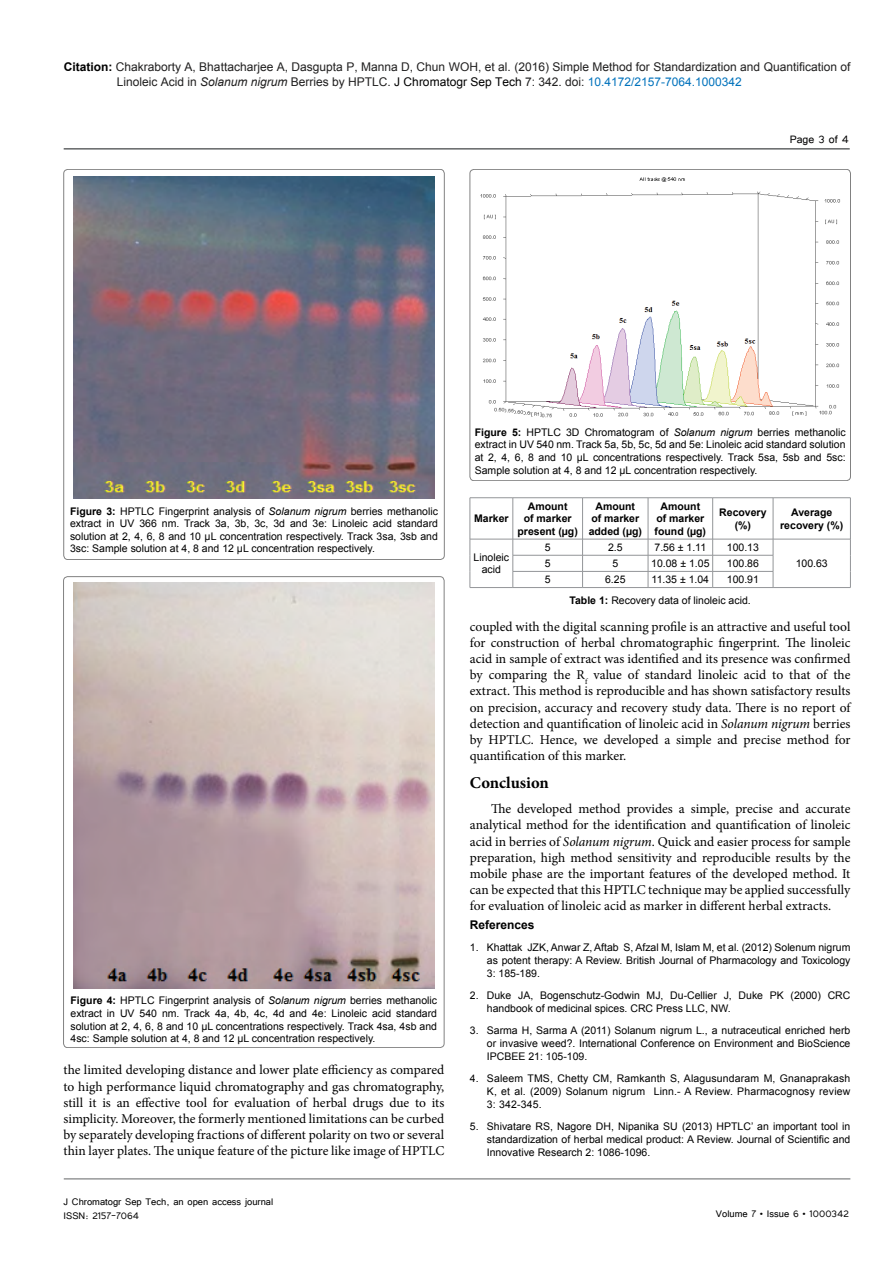
<style>
.page{position:relative;width:893px;height:1263px;background:#fff}
.page>*{position:absolute;margin:0;border:0;box-sizing:border-box;transform-origin:0 0}
.sh{font:700 16.5px "Minion Pro";color:#000}
.t1{font:13.5px/16.2px "Minion Pro";color:#000;text-align:justify}
.t2{font:13.5px "Tunga";color:#000}
.t3{font:12px/15px "Arial";color:#201f1f}
.t4{font:12px/14.4px "Tunga";color:#000}
.List_Paragraph{font:700 12px "Arial";color:#000}
.t5{font:10.5px/12.6px "Arial";color:#000;text-align:justify}
.t6{font:700 10.5px/12.6px "Arial";color:#000;text-align:center}
.s1{font-weight:700;color:#000}
.s2{font-style:italic}
.s3{color:#000}
.s4{color:#0072bc}
.s5{font-weight:700}
</style>
<div class="page">
<hr style="left:64px;top:148px;width:786px;height:2px;background:#636567">
<hr style="left:64px;top:1179px;width:786px;height:1px;background:#636567">
<img style="left:480px;top:177px;width:361px;height:241px">
<div style="left:470px;top:169px;width:380px;height:312px;border:1px solid #010000;border-radius:4px"></div>
<img style="left:73px;top:176px;width:362px;height:322px">
<div style="left:64px;top:169px;width:380px;height:391px;border:1px solid #010000;border-radius:4px"></div>
<img style="left:73px;top:582px;width:362px;height:406px">
<hr style="left:470px;top:497px;width:43px;height:1px;background:#939598">
<hr style="left:470px;top:498px;width:1px;height:41px;background:#939598">
<hr style="left:513px;top:497px;width:70px;height:1px;background:#939598">
<hr style="left:513px;top:498px;width:1px;height:41px;background:#939598">
<hr style="left:583px;top:497px;width:65px;height:1px;background:#939598">
<hr style="left:582px;top:498px;width:1px;height:41px;background:#939598">
<hr style="left:648px;top:497px;width:65px;height:1px;background:#939598">
<hr style="left:648px;top:498px;width:1px;height:41px;background:#939598">
<hr style="left:713px;top:497px;width:60px;height:1px;background:#939598">
<hr style="left:712px;top:498px;width:1px;height:41px;background:#939598">
<hr style="left:773px;top:497px;width:77px;height:1px;background:#939598">
<hr style="left:773px;top:498px;width:1px;height:41px;background:#939598">
<hr style="left:850px;top:498px;width:1px;height:41px;background:#939598">
<hr style="left:470px;top:539px;width:43px;height:1px;background:#939598">
<hr style="left:513px;top:539px;width:70px;height:1px;background:#939598">
<hr style="left:583px;top:539px;width:65px;height:1px;background:#939598">
<hr style="left:648px;top:539px;width:65px;height:1px;background:#939598">
<hr style="left:713px;top:539px;width:60px;height:1px;background:#939598">
<hr style="left:773px;top:539px;width:77px;height:1px;background:#939598">
<hr style="left:513px;top:555px;width:70px;height:1px;background:#939598">
<hr style="left:583px;top:555px;width:65px;height:1px;background:#939598">
<hr style="left:648px;top:555px;width:65px;height:1px;background:#939598">
<hr style="left:713px;top:555px;width:60px;height:1px;background:#939598">
<svg style="left:470px;top:539px;width:1px;height:48px"></svg>
<hr style="left:513px;top:571px;width:70px;height:1px;background:#939598">
<svg style="left:513px;top:539px;width:1px;height:48px"></svg>
<hr style="left:583px;top:571px;width:65px;height:1px;background:#939598">
<svg style="left:582px;top:540px;width:1px;height:47px"></svg>
<hr style="left:648px;top:571px;width:65px;height:1px;background:#939598">
<svg style="left:648px;top:539px;width:1px;height:48px"></svg>
<hr style="left:713px;top:571px;width:60px;height:1px;background:#939598">
<svg style="left:712px;top:539px;width:1px;height:48px"></svg>
<svg style="left:773px;top:539px;width:1px;height:48px"></svg>
<svg style="left:850px;top:539px;width:1px;height:48px"></svg>
<hr style="left:470px;top:587px;width:43px;height:1px;background:#939598">
<hr style="left:513px;top:587px;width:70px;height:1px;background:#939598">
<hr style="left:583px;top:587px;width:65px;height:1px;background:#939598">
<hr style="left:648px;top:587px;width:65px;height:1px;background:#939598">
<hr style="left:713px;top:587px;width:60px;height:1px;background:#939598">
<hr style="left:773px;top:587px;width:77px;height:1px;background:#939598">
<p class="t3" style="left:117px;top:59px;width:735px;text-indent:-53px"><span class="s1">Citation:</span> Chakraborty A, Bhattacharjee A, Dasgupta P, Manna D, Chun WOH, et al. (2016) Simple Method for Standardization and Quantification of<br>Linoleic Acid in <span class="s2">Solanum nigrum</span> Berries by HPTLC. <span class="s3">J Chromatogr Sep Tech</span> 7: 342. doi: <span class="s4">10.4172/2157-7064.1000342</span></p>
<p class="t2" style="left:790px;top:131px;width:61px">Page 3 of 4</p>
<p class="t5" style="left:70px;top:505px;width:369px"><span class="s5">Figure 3:</span> HPTLC Fingerprint analysis of <span class="s2">Solanum nigrum</span> berries methanolic extract in UV 366 nm. Track 3a, 3b, 3c, 3d and 3e: Linoleic acid standard solution at 2, 4, 6, 8 and 10 μL concentration respectively. Track 3sa, 3sb and 3sc: Sample solution at 4, 8 and 12 μL concentration respectively.</p>
<p class="t5" style="left:71px;top:994px;width:368px"><span class="s5">Figure 4:</span> HPTLC Fingerprint analysis of <span class="s2">Solanum nigrum</span> berries methanolic extract in UV 540 nm. Track 4a, 4b, 4c, 4d and 4e: Linoleic acid standard solution at 2, 4, 6, 8 and 10 μL concentrations respectively. Track 4sa, 4sb and 4sc: Sample solution at 4, 8 and 12 μL concentration respectively.</p>
<p class="t1" style="left:64px;top:1062px;width:382px">the limited developing distance and lower plate efficiency as compared to high performance liquid chromatography and gas chromatography, still it is an effective tool for evaluation of herbal drugs due to its simplicity. Moreover, the formerly mentioned limitations can be curbed by separately developing fractions of different polarity on two or several thin layer plates. The unique feature of the picture like image of HPTLC</p>
<p class="t4" style="left:64px;top:1193px;width:211px">J Chromatogr Sep Tech, an open access journal<br>ISSN: 2157-7064</p>
<p class="t5" style="left:475px;top:426px;width:372px"><span class="s5">Figure 5:</span> HPTLC 3D Chromatogram of <span class="s2">Solanum nigrum</span> berries methanolic extract in UV 540 nm. Track 5a, 5b, 5c, 5d and 5e: Linoleic acid standard solution at 2, 4, 6, 8 and 10 μL concentrations respectively. Track 5sa, 5sb and 5sc:<br>Sample solution at 4, 8 and 12 μL concentration respectively.</p>
<p class="t6" style="left:474px;top:513px;width:36px">Marker</p>
<p class="t5" style="left:474px;top:551px;width:37px;text-align:center">Linoleic acid</p>
<p class="t6" style="left:518px;top:500px;width:62px">Amount<br>of marker present (µg)</p>
<p class="t6" style="left:589px;top:500px;width:55px">Amount<br>of marker added (µg)</p>
<p class="t6" style="left:655px;top:500px;width:53px">Amount of marker found (µg)</p>
<p class="t6" style="left:719px;top:506px;width:49px">Recovery (%)</p>
<p class="t6" style="left:780px;top:506px;width:65px">Average recovery (%)</p>
<p class="t5" style="left:545px;top:541px;width:7px">5</p>
<p class="t5" style="left:608px;top:541px;width:16px">2.5</p>
<p class="t5" style="left:654px;top:541px;width:53px">7.56 ± 1.11</p>
<p class="t5" style="left:727px;top:541px;width:34px">100.13</p>
<p class="t5" style="left:545px;top:557px;width:7px">5</p>
<p class="t5" style="left:612px;top:557px;width:7px">5</p>
<p class="t5" style="left:651px;top:557px;width:60px">10.08 ± 1.05</p>
<p class="t5" style="left:727px;top:557px;width:34px">100.86</p>
<p class="t5" style="left:796px;top:557px;width:34px">100.63</p>
<p class="t5" style="left:545px;top:573px;width:7px">5</p>
<p class="t5" style="left:605px;top:573px;width:22px">6.25</p>
<p class="t5" style="left:652px;top:573px;width:59px">11.35 ± 1.04</p>
<p class="t5" style="left:727px;top:573px;width:34px">100.91</p>
<p class="t5" style="left:569px;top:594px;width:183px"><span class="s5">Table 1:</span> Recovery data of linoleic acid.</p>
<p class="t1" style="left:470px;top:618px;width:382px">coupled with the digital scanning profile is an attractive and useful tool for construction of herbal chromatographic fingerprint. The linoleic acid in sample of extract was identified and its presence was confirmed by comparing the R<sub>f</sub> value of standard linoleic acid to that of the extract. This method is reproducible and has shown satisfactory results on precision, accuracy and recovery study data. There is no report of detection and quantification of linoleic acid in <span class="s2">Solanum nigrum</span> berries by HPTLC. Hence, we developed a simple and precise method for quantification of this marker.</p>
<p class="sh" style="left:470px;top:771px;width:81px">Conclusion</p>
<p class="t1" style="left:470px;top:801px;width:382px;text-indent:21px">The developed method provides a simple, precise and accurate analytical method for the identification and quantification of linoleic acid in berries of <span class="s2">Solanum nigrum</span>. Quick and easier process for sample preparation, high method sensitivity and reproducible results by the mobile phase are the important features of the developed method. It can be expected that this HPTLC technique may be applied successfully for evaluation of linoleic acid as marker in different herbal extracts.</p>
<p class="List_Paragraph" style="left:470px;top:917px;width:66px">References</p>
<p class="t5" style="left:487px;top:940px;width:365px;line-height:13.2px;text-indent:-17px">1. Khattak JZK, Anwar Z, Aftab S, Afzal M, Islam M, et al. (2012) Solenum nigrum as potent therapy: A Review. British Journal of Pharmacology and Toxicology 3: 185-189.</p>
<p class="t5" style="left:487px;top:989px;width:365px;line-height:13.2px;text-indent:-17px">2. Duke JA, Bogenschutz-Godwin MJ, Du-Cellier J, Duke PK (2000) CRC handbook of medicinal spices. CRC Press LLC, NW.</p>
<p class="t5" style="left:487px;top:1023px;width:365px;line-height:13.2px;text-indent:-17px">3. Sarma H, Sarma A (2011) Solanum nigrum L., a nutraceutical enriched herb or invasive weed?. International Conference on Environment and BioScience IPCBEE 21: 105-109.</p>
<p class="t5" style="left:487px;top:1072px;width:365px;line-height:13.2px;text-indent:-17px">4. Saleem TMS, Chetty CM, Ramkanth S, Alagusundaram M, Gnanaprakash K, et al. (2009) Solanum nigrum Linn.- A Review. Pharmacognosy review 3: 342-345.</p>
<p class="t5" style="left:487px;top:1120px;width:365px;line-height:13.2px;text-indent:-17px">5. Shivatare RS, Nagore DH, Nipanika SU (2013) HPTLC’ an important tool in standardization of herbal medical product: A Review. Journal of Scientific and Innovative Research 2: 1086-1096.</p>
<p class="t4" style="left:716px;top:1205px;width:134px">Volume 7 • Issue 6 • 1000342</p>
</div>
